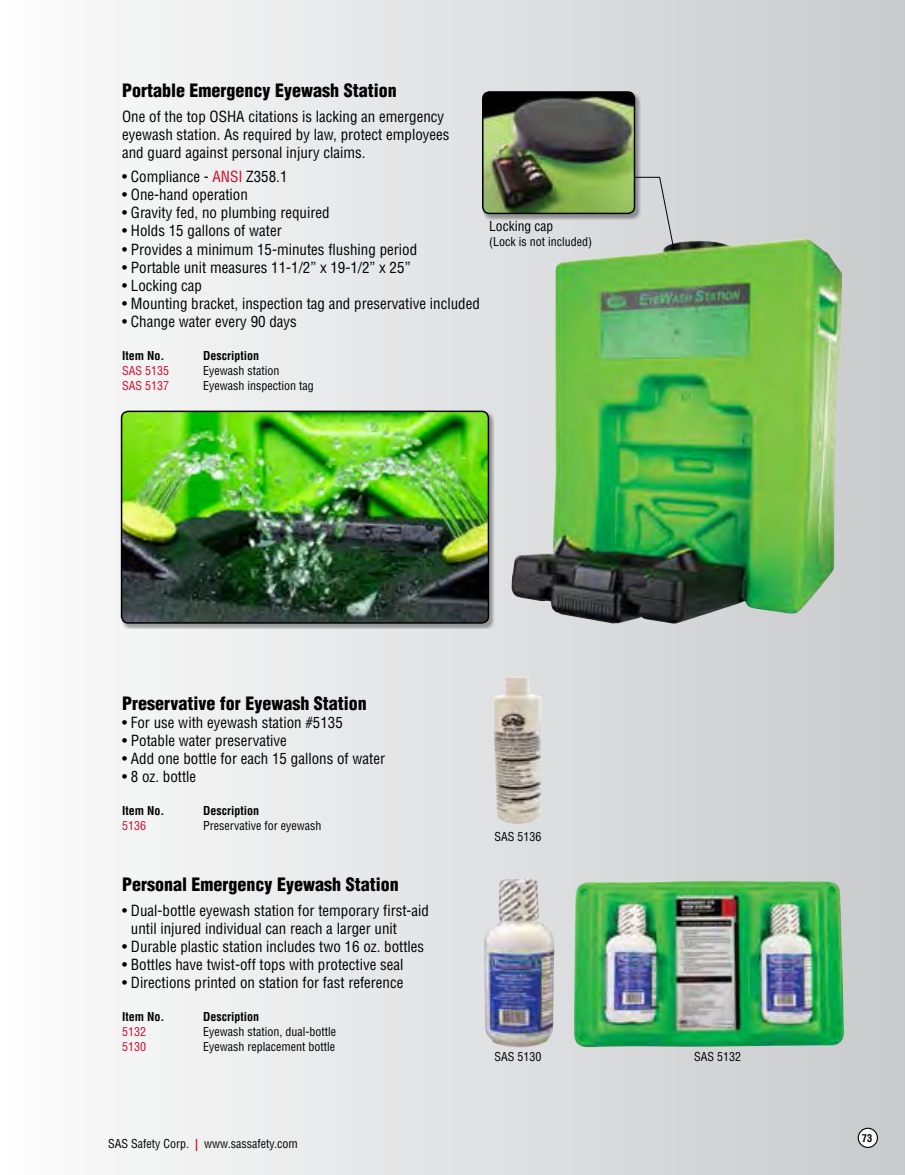
<style>
.page{position:relative;width:905px;height:1175px;background:#fff}
.page>*{position:absolute;margin:0;border:0;box-sizing:border-box;transform-origin:0 0}
.t1{font:900 condensed 18px "Helvetica LT Std";color:#000}
.t2{font:condensed 15px/18px "Helvetica LT Std";color:#000}
.t3{font:condensed 13.5px "Helvetica LT Std";color:#000}
.t4{font:condensed 12px "Helvetica LT Std";color:#000}
.t5{font:700 condensed 12px "Helvetica LT Std";color:#000}
.t6{font:condensed 12px "Helvetica LT Std";color:#d00a2c}
.t7{font:700 condensed 10.5px "Helvetica LT Std";color:#000}
.s1{color:#d00a2c}
.s2{font-weight:700;color:#d00a2c}
</style>
<div class="page">
<div style="left:0;top:0;width:904px;height:1174px;background:linear-gradient(to right,#fcfcfd,#c8cacc)"></div>
<img style="left:574px;top:880px;width:270px;height:167px">
<img style="left:484px;top:878px;width:70px;height:169px">
<div style="left:121px;top:410px;width:373px;height:219px;background:#000;opacity:.35"></div>
<img style="left:122px;top:411px;width:366px;height:212px">
<div style="left:121px;top:410px;width:368px;height:213px;border:2px solid #000;border-radius:7px"></div>
<img style="left:511px;top:239px;width:331px;height:385px">
<img style="left:492px;top:676px;width:49px;height:147px">
<div style="left:482px;top:91px;width:158px;height:129px;background:#000;opacity:.35"></div>
<img style="left:483px;top:92px;width:151px;height:121px">
<div style="left:482px;top:91px;width:153px;height:123px;border:2px solid #000;border-radius:7px"></div>
<svg style="left:634px;top:176px;width:40px;height:73px;background:#c6c7c8"></svg>
<div style="left:858px;top:1128px;width:19px;height:19px;background:#fff;border-radius:50%"></div>
<div style="left:857px;top:1127px;width:21px;height:21px;border:1px solid #000;border-radius:50%"></div>
<p class="t1" style="left:122px;top:79px;width:276px">Portable Emergency Eyewash Station</p>
<p class="t2" style="left:122px;top:107px;width:329px">One of the top OSHA citations is lacking an emergency eyewash station. As required by law, protect employees and guard against personal injury claims.</p>
<p class="t2" style="left:122px;top:168px;width:167px">• Compliance - <span class="s1">ANSI</span> Z358.1</p>
<p class="t2" style="left:122px;top:186px;width:127px">• One-hand operation</p>
<p class="t2" style="left:122px;top:204px;width:209px">• Gravity fed, no plumbing required</p>
<p class="t2" style="left:122px;top:222px;width:161px">• Holds 15 gallons of water</p>
<p class="t2" style="left:122px;top:240px;width:296px">• Provides a minimum 15-minutes flushing period</p>
<p class="t2" style="left:122px;top:258px;width:290px">• Portable unit measures 11-1/2” x 19-1/2” x 25”</p>
<p class="t2" style="left:122px;top:276px;width:81px">• Locking cap</p>
<p class="t2" style="left:122px;top:294px;width:359px">• Mounting bracket, inspection tag and preservative included</p>
<p class="t2" style="left:122px;top:312px;width:176px">• Change water every 90 days</p>
<p class="t5" style="left:122px;top:348px;width:44px">Item No.</p>
<p class="t5" style="left:203px;top:348px;width:57px">Description</p>
<p class="t6" style="left:122px;top:363px;width:49px">SAS 5135</p>
<p class="t4" style="left:203px;top:363px;width:78px">Eyewash station</p>
<p class="t6" style="left:122px;top:378px;width:49px">SAS 5137</p>
<p class="t4" style="left:203px;top:378px;width:112px">Eyewash inspection tag</p>
<p class="t3" style="left:489px;top:218px;width:66px">Locking cap</p>
<p class="t4" style="left:489px;top:234px;width:104px">(Lock is not included)</p>
<p class="t1" style="left:122px;top:692px;width:246px">Preservative for Eyewash Station</p>
<p class="t2" style="left:122px;top:713px;width:222px">• For use with eyewash station #5135</p>
<p class="t2" style="left:122px;top:731px;width:166px">• Potable water preservative</p>
<p class="t2" style="left:122px;top:749px;width:264px">• Add one bottle for each 15 gallons of water</p>
<p class="t2" style="left:122px;top:767px;width:76px">• 8 oz. bottle</p>
<p class="t5" style="left:122px;top:803px;width:44px">Item No.</p>
<p class="t5" style="left:203px;top:803px;width:57px">Description</p>
<p class="t6" style="left:122px;top:818px;width:25px">5136</p>
<p class="t4" style="left:203px;top:818px;width:120px">Preservative for eyewash</p>
<p class="t1" style="left:122px;top:873px;width:278px">Personal Emergency Eyewash Station</p>
<p class="t2" style="left:131px;top:901px;width:300px;text-indent:-9px">• Dual-bottle eyewash station for temporary first-aid until injured individual can reach a larger unit</p>
<p class="t2" style="left:122px;top:937px;width:303px">• Durable plastic station includes two 16 oz. bottles</p>
<p class="t2" style="left:122px;top:955px;width:283px">• Bottles have twist-off tops with protective seal</p>
<p class="t2" style="left:122px;top:973px;width:283px">• Directions printed on station for fast reference</p>
<p class="t5" style="left:122px;top:1009px;width:44px">Item No.</p>
<p class="t5" style="left:203px;top:1009px;width:57px">Description</p>
<p class="t6" style="left:122px;top:1024px;width:25px">5132</p>
<p class="t4" style="left:203px;top:1024px;width:134px">Eyewash station, dual-bottle</p>
<p class="t6" style="left:122px;top:1039px;width:25px">5130</p>
<p class="t4" style="left:203px;top:1039px;width:133px">Eyewash replacement bottle</p>
<p class="t4" style="left:108px;top:1135px;width:191px">SAS Safety Corp. <span class="s2">|</span> www.sassafety.com</p>
<p class="t4" style="left:494px;top:829px;width:49px">SAS 5136</p>
<p class="t4" style="left:494px;top:1049px;width:49px">SAS 5130</p>
<p class="t4" style="left:694px;top:1049px;width:49px">SAS 5132</p>
<p class="t7" style="left:861px;top:1131px;width:12px">73</p>
</div>
